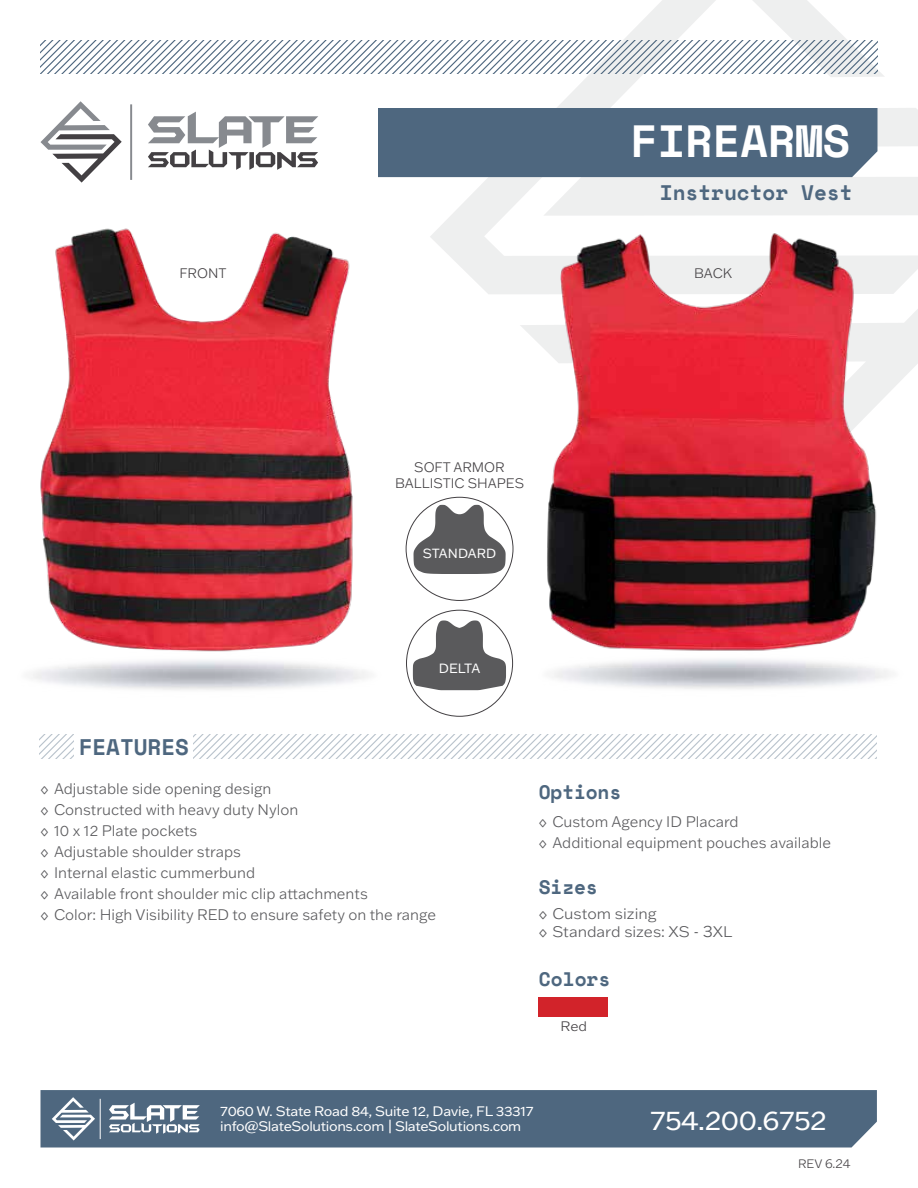
<style>
.page{position:relative;width:918px;height:1188px;background:#fff}
.page>*{position:absolute;margin:0;border:0;box-sizing:border-box;transform-origin:0 0}
.t1{font:700 45px "Space Mono";color:#fff}
.t2{font:27px "Franklin Gothic ATF";letter-spacing:-.015em;color:#fff;scale:1.05 1}
.t3{font:700 22.5px "Space Mono";color:#4e677f}
.t4{font:700 21px "Space Mono";color:#4e677f}
.t5{font:700 19.5px "Space Mono";letter-spacing:-.01em;color:#4e677f}
.t6{font:300 15px/21px "Franklin Gothic ATF";color:#59595c}
.t7{font:300 15px/18px "Franklin Gothic ATF";color:#59595c;scale:1.05 1}
.t8{font:13.5px/15px "Franklin Gothic ATF";letter-spacing:-.025em;color:#fff;scale:1.05 1}
.t9{font:300 13.5px/16.2px "Franklin Gothic ATF";color:#434043;text-align:center}
.t10{font:300 13.5px "Franklin Gothic ATF";color:#434043;scale:1.05 1}
.t11{font:13.2px "Franklin Gothic ATF";letter-spacing:-.035em;color:#fff}
.t12{font:13.05px "Franklin Gothic ATF";color:#fff}
.t13{font:300 12px "Franklin Gothic ATF";color:#434043}
.s1{font-size:16.5px}
</style>
<div class="page">
<svg style="left:430px;top:0;width:488px;height:294px"></svg>
<div style="left:378px;top:108px;width:500px;height:69px;background:#4e677f"></div>
<svg style="left:41px;top:101px;width:81px;height:82px"></svg>
<hr style="left:130px;top:104px;width:2px;height:76px;background:#878a8f">
<svg style="left:148px;top:112px;width:170px;height:58px"></svg>
<div style="left:40px;top:1090px;width:837px;height:58px;background:#4e677f"></div>
<svg style="left:40px;top:40px;width:838px;height:33px"></svg>
<svg style="left:39px;top:735px;width:837px;height:24px"></svg>
<div style="left:74px;top:729px;width:119px;height:34px;background:#fff"></div>
<svg style="left:52px;top:1097px;width:43px;height:44px"></svg>
<hr style="left:100px;top:1099px;width:1px;height:40px;background:#fff">
<svg style="left:109px;top:1103px;width:91px;height:31px"></svg>
<img style="left:22px;top:228px;width:354px;height:447px">
<div style="left:539px;top:998px;width:69px;height:19px;background:#d2232a"></div>
<svg style="left:413px;top:505px;width:91px;height:69px"></svg>
<img style="left:504px;top:202px;width:409px;height:464px">
<img style="left:521px;top:641px;width:392px;height:48px">
<div style="left:407px;top:610px;width:106px;height:106px;background:#fff;border-radius:50%"></div>
<svg style="left:413px;top:620px;width:93px;height:70px"></svg>
<h1 class="t1" style="left:630px;top:107px;width:222px">FIREARMS</h1>
<p class="t9" style="left:179px;top:265px;width:49px">FRONT</p>
<h3 class="t4" style="left:660px;top:176px;width:194px">Instructor Vest</h3>
<p class="t9" style="left:694px;top:265px;width:39px">BACK</p>
<p class="t9" style="left:395px;top:458px;width:131px">SOFT ARMOR<br>BALLISTIC SHAPES</p>
<p class="t12" style="left:423px;top:545px;width:75px">STANDARD</p>
<h3 class="t3" style="left:79px;top:729px;width:112px">FEATURES</h3>
<p class="t11" style="left:439px;top:660px;width:43px">DELTA</p>
<p class="t6" style="left:40px;top:778px;width:397px">◊ Adjustable side opening design<br>◊ Constructed with heavy duty Nylon<br>◊ 10 x 12 Plate pockets<br>◊ Adjustable shoulder straps<br>◊ Internal elastic cummerbund<br>◊ Available front shoulder mic clip attachments<br>◊ Color: High Visibility RED to ensure safety on the range</p>
<h3 class="t5" style="left:539px;top:777px;width:84px">Options</h3>
<p class="t6" style="left:539px;top:810px;width:294px">◊ Custom Agency ID Placard<br>◊ Additional equipment pouches available</p>
<h3 class="t5" style="left:539px;top:872px;width:60px">Sizes</h3>
<p class="t7" style="left:539px;top:904px;width:186px">◊ Custom sizing<br>◊ Standard sizes: XS - <span class="s1">3</span>XL</p>
<h3 class="t5" style="left:539px;top:964px;width:73px">Colors</h3>
<p class="t10" style="left:561px;top:1017px;width:27px">Red</p>
<p class="t8" style="left:220px;top:1103px;width:300px">7060 W. State Road 84, Suite 12, Davie, FL 33317 info@SlateSolutions.com | SlateSolutions.com</p>
<h2 class="t2" style="left:650px;top:1103px;width:170px">754.200.6752</h2>
<p class="t13" style="left:798px;top:1155px;width:54px">REV 6.24</p>
</div>
